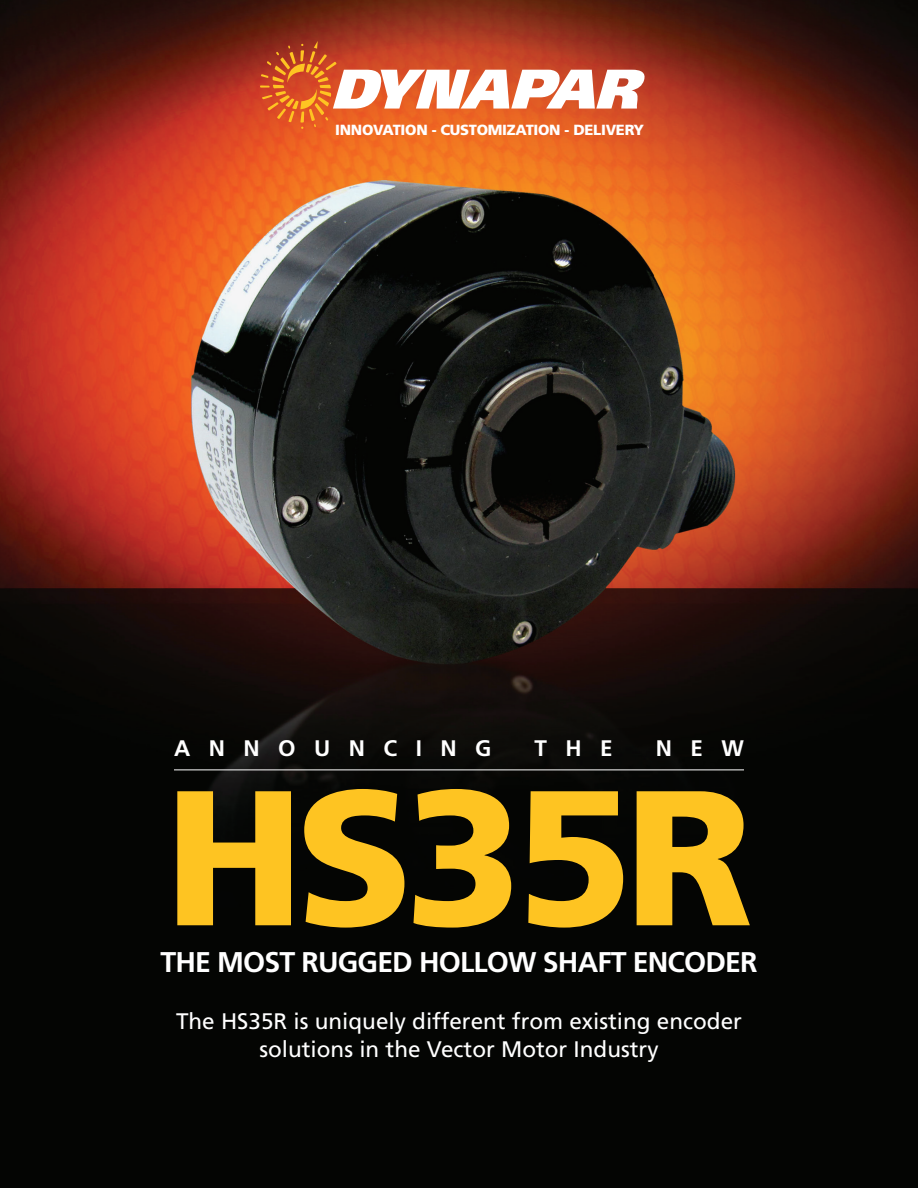
<style>
.page{position:relative;width:918px;height:1188px;background:#fff}
.page>*{position:absolute;margin:0;border:0;box-sizing:border-box;transform-origin:0 0}
.t1{font:900 192px "Frutiger LT Std";letter-spacing:-.04em;color:#fec422}
.t2{font:700 28.5px "Frutiger LT Std";letter-spacing:-.03em;color:#fff}
.t3{font:22.5px "Frutiger LT Std";color:#fff}
.t4{font:700 22.5px "Frutiger LT Std";letter-spacing:.82em;color:#fff}
.t5{font:900 14.7px "Frutiger LT Std";letter-spacing:-.02em;color:#fff}
</style>
<div class="page">
<img style="left:0;top:0;width:918px;height:1188px">
<svg style="left:260px;top:41px;width:386px;height:88px"></svg>
<hr style="left:174px;top:770px;width:570px;height:1px;background:#fff">
<p class="t5" style="left:335px;top:121px;width:311px">INNOVATION - CUSTOMIZATION - DELIVERY</p>
<p class="t4" style="left:174px;top:735px;width:319px">ANNOUNCING</p>
<p class="t4" style="left:534px;top:735px;width:80px">THE</p>
<p class="t4" style="left:656px;top:735px;width:90px">NEW</p>
<p class="t1" style="left:165px;top:742px;width:590px">HS35R</p>
<p class="t2" style="left:160px;top:945px;width:599px">THE MOST RUGGED HOLLOW SHAFT ENCODER</p>
<p class="t3" style="left:176px;top:1008px;width:567px">The HS35R is uniquely different from existing encoder</p>
<p class="t3" style="left:259px;top:1036px;width:401px">solutions in the Vector Motor Industry</p>
</div>
